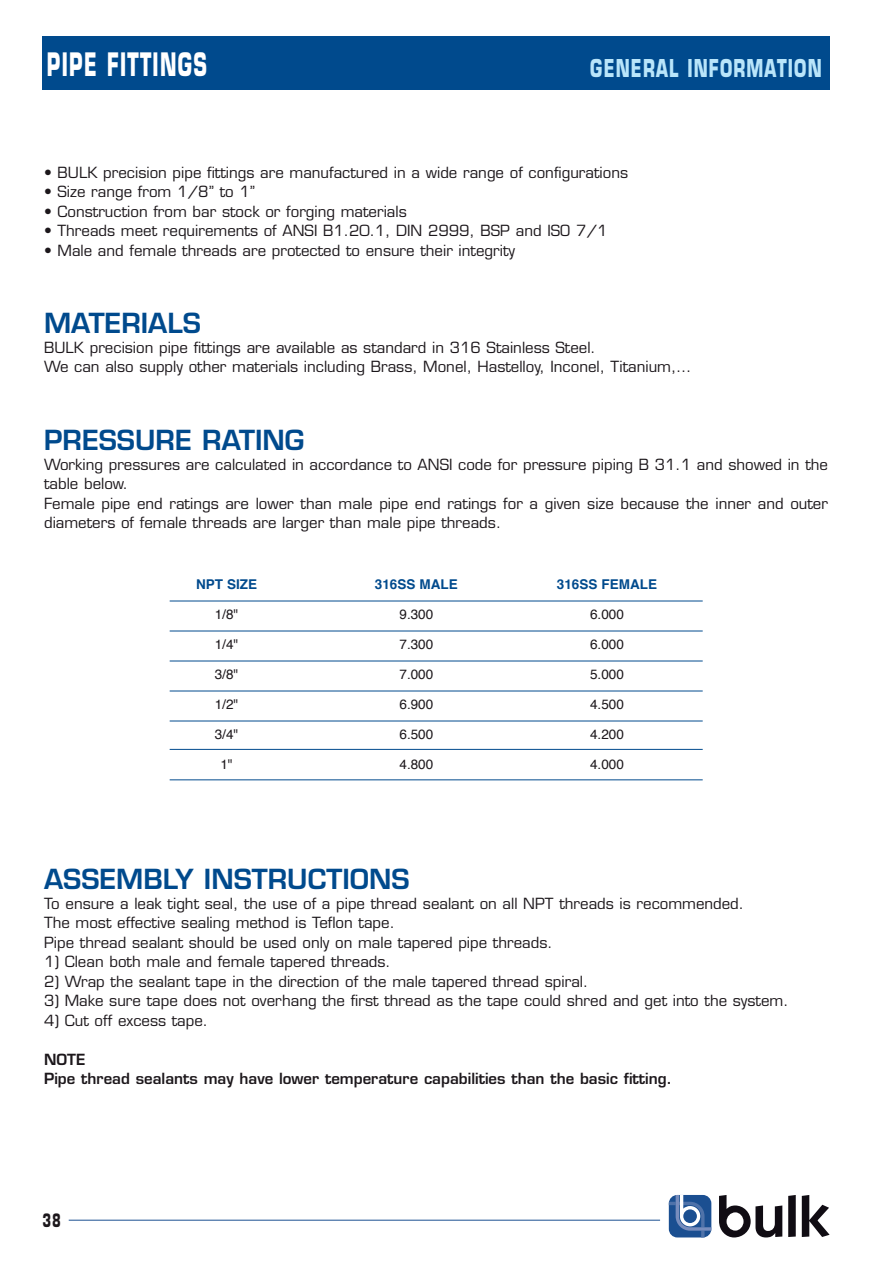
<style>
.page{position:relative;width:893px;height:1263px;background:#fff}
.page>*{position:absolute;margin:0;border:0;box-sizing:border-box;transform-origin:0 0}
.t1{font:700 31.5px "Eurostile";letter-spacing:.07em;color:#fff;scale:.6 1}
.t2{font:600 27px "Eurostile";color:#004a8d}
.t3{font:700 24px "Eurostile";letter-spacing:.07em;color:#b9e5fa;scale:.67 1}
.t4{font:700 18px "Eurostile";color:#1c171b;scale:.67 1}
.t5{font:15px/19.5px "Eurostile";color:#1c171b}
.t6{font:600 15px/19.5px "Eurostile";color:#1c171b}
.t7{font:13.5px "Helvetica";color:#1c171b}
.t8{font:700 13.5px "Helvetica";color:#004a8d}
</style>
<div class="page">
<div style="left:43px;top:37px;width:786px;height:53px;background:#004a8d"></div>
<hr style="left:170px;top:601px;width:532px;height:1px;background:#004a8d">
<hr style="left:170px;top:631px;width:532px;height:1px;background:#004a8d">
<hr style="left:170px;top:661px;width:532px;height:1px;background:#004a8d">
<hr style="left:170px;top:691px;width:532px;height:1px;background:#004a8d">
<hr style="left:170px;top:721px;width:532px;height:1px;background:#004a8d">
<hr style="left:170px;top:749px;width:532px;height:1px;background:#004a8d">
<hr style="left:170px;top:779px;width:532px;height:1px;background:#004a8d">
<svg style="left:719px;top:1195px;width:63px;height:42px"></svg>
<svg style="left:788px;top:1195px;width:7px;height:42px"></svg>
<svg style="left:801px;top:1195px;width:28px;height:42px"></svg>
<svg style="left:668px;top:1195px;width:43px;height:42px;background:#5378ac"></svg>
<hr style="left:69px;top:1220px;width:591px;height:1px;background:#1b4f91">
<h1 class="t1" style="left:47px;top:45px;width:268px">PIPE FITTINGS</h1>
<h3 class="t3" style="left:590px;top:53px;width:347px">GENERAL INFORMATION</h3>
<p class="t5" style="left:44px;top:163px;width:585px">• BULK precision pipe fittings are manufactured in a wide range of configurations</p>
<p class="t5" style="left:44px;top:182px;width:213px">• Size range from 1/8” to 1”</p>
<p class="t5" style="left:44px;top:202px;width:364px">• Construction from bar stock or forging materials</p>
<p class="t5" style="left:44px;top:221px;width:565px">• Threads meet requirements of ANSI B1.20.1, DIN 2999, BSP and ISO 7/1</p>
<p class="t5" style="left:44px;top:241px;width:472px">• Male and female threads are protected to ensure their integrity</p>
<h2 class="t2" style="left:44px;top:307px;width:158px">MATERIALS</h2>
<p class="t5" style="left:44px;top:338px;width:648px">BULK precision pipe fittings are available as standard in 316 Stainless Steel.<br>We can also supply other materials including Brass, Monel, Hastelloy, Inconel, Titanium,…</p>
<h2 class="t2" style="left:44px;top:423px;width:262px">PRESSURE RATING</h2>
<p class="t5" style="left:44px;top:454px;width:785px">Working pressures are calculated in accordance to ANSI code for pressure piping B 31.1 and showed in the table below.<br>Female pipe end ratings are lower than male pipe end ratings for a given size because the inner and outer diameters of female threads are larger than male pipe threads.</p>
<p class="t8" style="left:196px;top:574px;width:63px">NPT SIZE</p>
<p class="t8" style="left:375px;top:574px;width:84px">316SS MALE</p>
<p class="t8" style="left:557px;top:574px;width:102px">316SS FEMALE</p>
<p class="t7" style="left:215px;top:604px;width:25px">1/8"</p>
<p class="t7" style="left:399px;top:604px;width:35px">9.300</p>
<p class="t7" style="left:590px;top:604px;width:35px">6.000</p>
<p class="t7" style="left:215px;top:634px;width:25px">1/4"</p>
<p class="t7" style="left:399px;top:634px;width:35px">7.300</p>
<p class="t7" style="left:590px;top:634px;width:35px">6.000</p>
<p class="t7" style="left:215px;top:664px;width:25px">3/8"</p>
<p class="t7" style="left:399px;top:664px;width:35px">7.000</p>
<p class="t7" style="left:590px;top:664px;width:35px">5.000</p>
<p class="t7" style="left:215px;top:694px;width:25px">1/2"</p>
<p class="t7" style="left:399px;top:694px;width:35px">6.900</p>
<p class="t7" style="left:590px;top:694px;width:35px">4.500</p>
<p class="t7" style="left:215px;top:724px;width:25px">3/4"</p>
<p class="t7" style="left:399px;top:724px;width:35px">6.500</p>
<p class="t7" style="left:590px;top:724px;width:35px">4.200</p>
<p class="t7" style="left:220px;top:754px;width:14px">1"</p>
<p class="t7" style="left:399px;top:754px;width:35px">4.800</p>
<p class="t7" style="left:590px;top:754px;width:35px">4.000</p>
<h2 class="t2" style="left:44px;top:862px;width:367px">ASSEMBLY INSTRUCTIONS</h2>
<p class="t5" style="left:44px;top:893px;width:701px">To ensure a leak tight seal, the use of a pipe thread sealant on all NPT threads is recommended.<br>The most effective sealing method is Teflon tape.<br>Pipe thread sealant should be used only on male tapered pipe threads.</p>
<p class="t5" style="left:44px;top:952px;width:348px">1) Clean both male and female tapered threads.</p>
<p class="t5" style="left:44px;top:971px;width:545px">2) Wrap the sealant tape in the direction of the male tapered thread spiral.</p>
<p class="t5" style="left:44px;top:991px;width:746px">3) Make sure tape does not overhang the first thread as the tape could shred and get into the system.</p>
<p class="t5" style="left:44px;top:1010px;width:165px">4) Cut off excess tape.</p>
<p class="t6" style="left:44px;top:1049px;width:629px">NOTE<br>Pipe thread sealants may have lower temperature capabilities than the basic fitting.</p>
<p class="t4" style="left:43px;top:1209px;width:29px">38</p>
</div>
